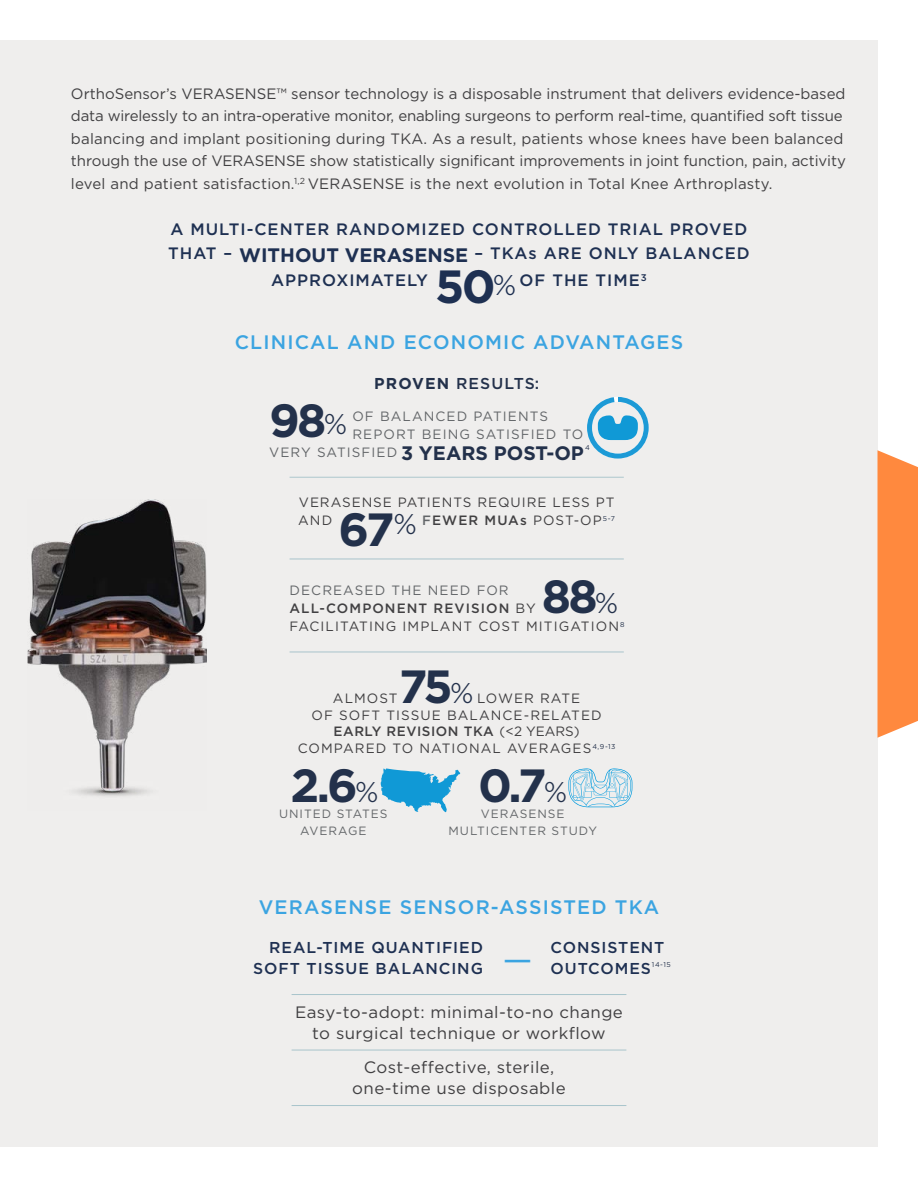
<style>
.page{position:relative;width:918px;height:1188px;background:#fff}
.page>*{position:absolute;margin:0;border:0;box-sizing:border-box;transform-origin:0 0}
.t1{font:700 46.5px "Gotham";color:#23314b}
.t2{font:33px "Gotham";color:#3ba4e1}
.t3{font:500 19.5px "Gotham";letter-spacing:.06em;color:#3ba4e1}
.t4{font:500 16.5px/24px "Gotham";letter-spacing:.06em;color:#1e3052}
.t5{font:16.5px/21px "Gotham";letter-spacing:.025em;color:#414042;text-align:center}
.t6{font:500 15.75px/21px "Gotham";letter-spacing:.06em;color:#1e3052;text-align:right}
.t7{font:500 15.75px "Gotham";letter-spacing:.07em;color:#23314b}
.t8{font:15px/22.5px "Gotham";color:#414042}
.t9{font:13.5px/16.5px "Gotham";letter-spacing:.08em;color:#414042}
.t10{font:13.5px "Gotham";letter-spacing:.08em;color:#636669}
.t11{font:500 13.5px/18px "Gotham";letter-spacing:.08em;color:#414042}
.t12{font:12px "Gotham";letter-spacing:.08em;color:#636669}
.t13{font:7.05px "Gotham";color:#23314b}
.s1{font-weight:700;font-size:19.5px}
.s2{font-weight:700;font-size:46.5px}
.s3{font-weight:300;font-size:28.5px}
.s4{font-weight:700}
.s5{font-weight:700;font-size:19.5px;color:#23314b}
.s6{font-weight:700;font-size:46.5px;color:#23314b}
.s7{font-weight:300;font-size:28.5px;color:#23314b}
.s8{color:#636669}
.s9{font-weight:400}
.s10{font-weight:400;color:#636669}
.s11{font-weight:500}
</style>
<div class="page">
<div style="left:0;top:40px;width:878px;height:1108px;background:#efeeed"></div>
<div style="left:878px;top:450px;width:40px;height:288px;background:#ff893e"></div>
<hr style="left:292px;top:994px;width:334px;height:1px;background:#a8c4cb">
<hr style="left:292px;top:1050px;width:334px;height:1px;background:#a8c4cb">
<hr style="left:292px;top:1105px;width:334px;height:1px;background:#a8c4cb">
<hr style="left:290px;top:477px;width:334px;height:1px;background:#adc7cd">
<hr style="left:290px;top:559px;width:334px;height:1px;background:#a8c4cb">
<hr style="left:290px;top:652px;width:334px;height:1px;background:#a8c4cb">
<svg style="left:587px;top:397px;width:62px;height:62px"></svg>
<svg style="left:568px;top:768px;width:64px;height:39px"></svg>
<svg style="left:380px;top:768px;width:80px;height:44px"></svg>
<img style="left:27px;top:499px;width:180px;height:297px">
<p class="t8" style="left:71px;top:82px;width:777px">OrthoSensor’s VERASENSE™ sensor technology is a disposable instrument that delivers evidence-based data wirelessly to an intra-operative monitor, enabling surgeons to perform real-time, quantified soft tissue balancing and implant positioning during TKA. As a result, patients whose knees have been balanced through the use of VERASENSE show statistically significant improvements in joint function, pain, activity level and patient satisfaction.<sup>1,2</sup> VERASENSE is the next evolution in Total Knee Arthroplasty.</p>
<p class="t4" style="left:168px;top:217px;width:583px">A MULTI-CENTER RANDOMIZED CONTROLLED TRIAL PROVED<br>THAT – <span class="s1">WITHOUT VERASENSE</span> – TKAs ARE ONLY BALANCED</p>
<p class="t4" style="left:271px;top:268px;width:377px">APPROXIMATELY <span class="s2">50</span><span class="s3">%</span> OF THE TIME<sup>3</sup></p>
<h3 class="t3" style="left:235px;top:331px;width:450px">CLINICAL AND ECONOMIC ADVANTAGES</h3>
<p class="t7" style="left:374px;top:374px;width:166px"><span class="s4">PROVEN</span> RESULTS:</p>
<h1 class="t1" style="left:269px;top:394px;width:79px">98<span class="s3">%</span></h1>
<p class="t10" style="left:352px;top:408px;width:197px">OF BALANCED PATIENTS</p>
<p class="t10" style="left:352px;top:426px;width:232px">REPORT BEING SATISFIED TO</p>
<p class="t10" style="left:269px;top:444px;width:316px">VERY SATISFIED <span class="s5">3 YEARS POST-OP</span></p>
<p class="t13" style="left:585px;top:443px;width:6px">4</p>
<p class="t9" style="left:298px;top:493px;width:318px;line-height:18px">VERASENSE PATIENTS REQUIRE LESS PT<br>AND</p>
<p class="t11" style="left:338px;top:511px;width:278px"><span class="s6">67</span><span class="s7">%</span> <span class="s8">F</span>EWER MUAs <span class="s9">POST-OP</span><sup>5-7</sup></p>
<p class="t11" style="left:290px;top:581px;width:248px"><span class="s10">DECREASED THE NEED FOR<br></span>ALL-COMPONENT REVISION <span class="s9">BY</span></p>
<h1 class="t1" style="left:542px;top:570px;width:78px">88<span class="s3">%</span></h1>
<p class="t9" style="left:290px;top:618px;width:336px">FACILITATING IMPLANT COST MITIGATION<sup>8</sup></p>
<p class="t9" style="left:298px;top:690px;width:319px;text-align:center">ALMOST<span class="s6">75</span><span class="s7">%</span> LOWER RATE<br>OF SOFT TISSUE BALANCE-RELATED<br><span class="s11">EARLY REVISION TKA</span> (&lt;2 YEARS)<br>COMPARED TO NATIONAL AVERAGES<sup>4,9-13</sup></p>
<h1 class="t1" style="left:291px;top:758px;width:90px">2.6<span class="s3">%</span></h1>
<h1 class="t1" style="left:478px;top:758px;width:91px">0.7<span class="s3">%</span></h1>
<p class="t12" style="left:279px;top:807px;width:110px">UNITED STATES</p>
<p class="t12" style="left:481px;top:807px;width:85px">VERASENSE</p>
<p class="t12" style="left:300px;top:824px;width:68px">AVERAGE</p>
<p class="t12" style="left:449px;top:824px;width:150px">MULTICENTER STUDY</p>
<h3 class="t3" style="left:259px;top:896px;width:402px">VERASENSE SENSOR-ASSISTED TKA</h3>
<p class="t6" style="left:253px;top:936px;width:231px">REAL-TIME QUANTIFIED<br>SOFT TISSUE BALANCING</p>
<p class="t6" style="left:550px;top:936px;width:115px;text-align:left">CONSISTENT<br>OUTCOMES</p>
<h2 class="t2" style="left:503px;top:941px;width:31px">—</h2>
<p class="t13" style="left:652px;top:961px;width:20px">14-15</p>
<p class="t5" style="left:295px;top:1001px;width:329px">Easy-to-adopt: minimal-to-no change to surgical technique or workflow</p>
<p class="t5" style="left:352px;top:1057px;width:215px">Cost-effective, sterile, one-time use disposable</p>
</div>
